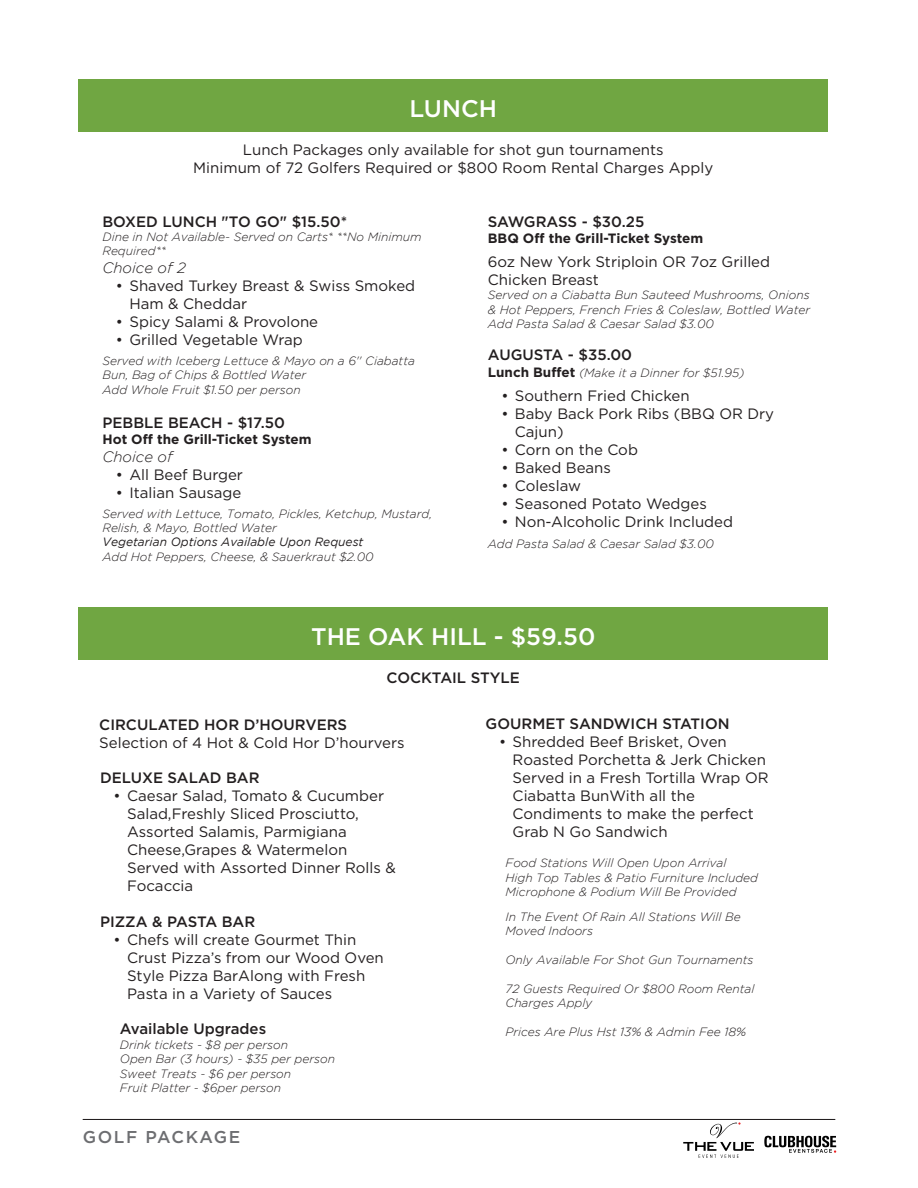
<style>
.page{position:relative;width:918px;height:1188px;background:#fff}
.page>*{position:absolute;margin:0;border:0;box-sizing:border-box;transform-origin:0 0}
.t1{font:500 24px "Gotham";color:#fff}
.t2{font:500 17.1px "Gotham";letter-spacing:.09em;color:#6d6e71}
.t3{font:15px/18px "Gotham";color:#231f20}
.t4{font:500 15px "Gotham";color:#231f20}
.t5{font:italic 300 15px "Gotham";color:#231f20}
.t6{font:700 13.5px "Gotham";color:#231f20}
.t7{font:italic 300 12px/14.4px "Gotham";color:#231f20}
.t8{font:italic 12px "Gotham";color:#231f20}
.s1{font-weight:700;font-style:normal;font-size:13.5px}
</style>
<div class="page">
<div style="left:79px;top:79px;width:749px;height:53px;background:#70a642"></div>
<div style="left:79px;top:607px;width:749px;height:53px;background:#70a642"></div>
<hr style="left:83px;top:1119px;width:752px;height:1px;background:#231f20">
<svg style="left:683px;top:1122px;width:71px;height:36px"></svg>
<svg style="left:764px;top:1136px;width:72px;height:17px"></svg>
<h1 class="t1" style="left:410px;top:93px;width:89px">LUNCH</h1>
<p class="t3" style="left:193px;top:140px;width:521px;text-align:center">Lunch Packages only available for shot gun tournaments<br>Minimum of 72 Golfers Required or $800 Room Rental Charges Apply</p>
<p class="t4" style="left:102px;top:212px;width:246px">BOXED LUNCH "TO GO" $15.50*</p>
<p class="t7" style="left:102px;top:230px;width:321px">Dine in Not Available- Served on Carts* **No Minimum<br>Required**</p>
<p class="t5" style="left:102px;top:260px;width:85px">Choice of 2</p>
<p class="t3" style="left:129px;top:277px;width:287px;text-indent:-14px">• Shaved Turkey Breast &amp; Swiss Smoked<br>Ham &amp; Cheddar</p>
<p class="t3" style="left:116px;top:313px;width:204px">• Spicy Salami &amp; Provolone</p>
<p class="t3" style="left:116px;top:331px;width:188px">• Grilled Vegetable Wrap</p>
<p class="t7" style="left:102px;top:354px;width:314px">Served with Iceberg Lettuce &amp; Mayo on a 6'' Ciabatta<br>Bun, Bag of Chips &amp; Bottled Water<br>Add Whole Fruit $1.50 per person</p>
<p class="t4" style="left:102px;top:413px;width:184px">PEBBLE BEACH - $17.50</p>
<p class="t6" style="left:102px;top:432px;width:211px">Hot Off the Grill-Ticket System</p>
<p class="t5" style="left:102px;top:449px;width:72px">Choice of</p>
<p class="t3" style="left:116px;top:466px;width:129px">• All Beef Burger</p>
<p class="t3" style="left:116px;top:484px;width:127px">• Italian Sausage</p>
<p class="t7" style="left:102px;top:506px;width:331px">Served with Lettuce, Tomato, Pickles, Ketchup, Mustard,<br>Relish, &amp; Mayo, Bottled Water</p>
<p class="t8" style="left:102px;top:536px;width:263px">Vegetarian Options Available Upon Request</p>
<p class="t7" style="left:102px;top:549px;width:273px">Add Hot Peppers, Cheese, &amp; Sauerkraut $2.00</p>
<p class="t4" style="left:488px;top:212px;width:158px">SAWGRASS - $30.25</p>
<p class="t6" style="left:488px;top:230px;width:217px">BBQ Off the Grill-Ticket System</p>
<p class="t3" style="left:488px;top:252px;width:284px">6oz New York Striploin OR 7oz Grilled<br>Chicken Breast</p>
<p class="t7" style="left:488px;top:288px;width:324px;text-align:justify">Served on a Ciabatta Bun Sauteed Mushrooms, Onions &amp; Hot Peppers, French Fries &amp; Coleslaw, Bottled Water Add Pasta Salad &amp; Caesar Salad $3.00</p>
<p class="t4" style="left:488px;top:345px;width:146px">AUGUSTA - $35.00</p>
<p class="t7" style="left:488px;top:365px;width:258px"><span class="s1">Lunch Buffet</span> (Make it a Dinner for $51.95)</p>
<p class="t3" style="left:501px;top:386px;width:190px">• Southern Fried Chicken</p>
<p class="t3" style="left:515px;top:404px;width:261px;text-indent:-14px">• Baby Back Pork Ribs (BBQ OR Dry<br>Cajun)</p>
<p class="t3" style="left:501px;top:440px;width:138px">• Corn on the Cob</p>
<p class="t3" style="left:501px;top:458px;width:111px">• Baked Beans</p>
<p class="t3" style="left:501px;top:476px;width:81px">• Coleslaw</p>
<p class="t3" style="left:501px;top:494px;width:207px">• Seasoned Potato Wedges</p>
<p class="t3" style="left:501px;top:512px;width:233px">• Non-Alcoholic Drink Included</p>
<p class="t7" style="left:488px;top:536px;width:228px">Add Pasta Salad &amp; Caesar Salad $3.00</p>
<h1 class="t1" style="left:311px;top:621px;width:286px">THE OAK HILL - $59.50</h1>
<p class="t4" style="left:387px;top:668px;width:135px">COCKTAIL STYLE</p>
<p class="t4" style="left:99px;top:715px;width:249px">CIRCULATED HOR D’HOURVERS</p>
<p class="t3" style="left:99px;top:734px;width:307px">Selection of 4 Hot &amp; Cold Hor D’hourvers</p>
<p class="t4" style="left:100px;top:768px;width:161px">DELUXE SALAD BAR</p>
<p class="t3" style="left:127px;top:787px;width:270px;text-indent:-14px">• Caesar Salad, Tomato &amp; Cucumber<br>Salad,Freshly Sliced Prosciutto,<br>Assorted Salamis, Parmigiana<br>Cheese,Grapes &amp; Watermelon<br>Served with Assorted Dinner Rolls &amp;<br>Focaccia</p>
<p class="t4" style="left:100px;top:912px;width:157px">PIZZA &amp; PASTA BAR</p>
<p class="t3" style="left:127px;top:931px;width:258px;text-indent:-14px">• Chefs will create Gourmet Thin<br>Crust Pizza’s from our Wood Oven<br>Style Pizza BarAlong with Fresh<br>Pasta in a Variety of Sauces</p>
<p class="t4" style="left:486px;top:714px;width:246px">GOURMET SANDWICH STATION</p>
<p class="t3" style="left:513px;top:733px;width:257px;text-indent:-14px">• Shredded Beef Brisket, Oven<br>Roasted Porchetta &amp; Jerk Chicken<br>Served in a Fresh Tortilla Wrap OR<br>Ciabatta BunWith all the<br>Condiments to make the perfect<br>Grab N Go Sandwich</p>
<p class="t7" style="left:505px;top:856px;width:254px">Food Stations Will Open Upon Arrival<br>High Top Tables &amp; Patio Furniture Included<br>Microphone &amp; Podium Will Be Provided</p>
<p class="t7" style="left:505px;top:909px;width:237px">In The Event Of Rain All Stations Will Be<br>Moved Indoors</p>
<p class="t7" style="left:505px;top:953px;width:249px">Only Available For Shot Gun Tournaments</p>
<p class="t7" style="left:505px;top:981px;width:250px">72 Guests Required Or $800 Room Rental<br>Charges Apply</p>
<p class="t4" style="left:120px;top:1019px;width:148px">Available Upgrades</p>
<p class="t7" style="left:505px;top:1025px;width:242px">Prices Are Plus Hst 13% &amp; Admin Fee 18%</p>
<p class="t7" style="left:120px;top:1037px;width:217px">Drink tickets - $8 per person<br>Open Bar (3 hours) - $35 per person<br>Sweet Treats - $6 per person<br>Fruit Platter - $6per person</p>
<p class="t2" style="left:83px;top:1126px;width:159px">GOLF PACKAGE</p>
</div>
